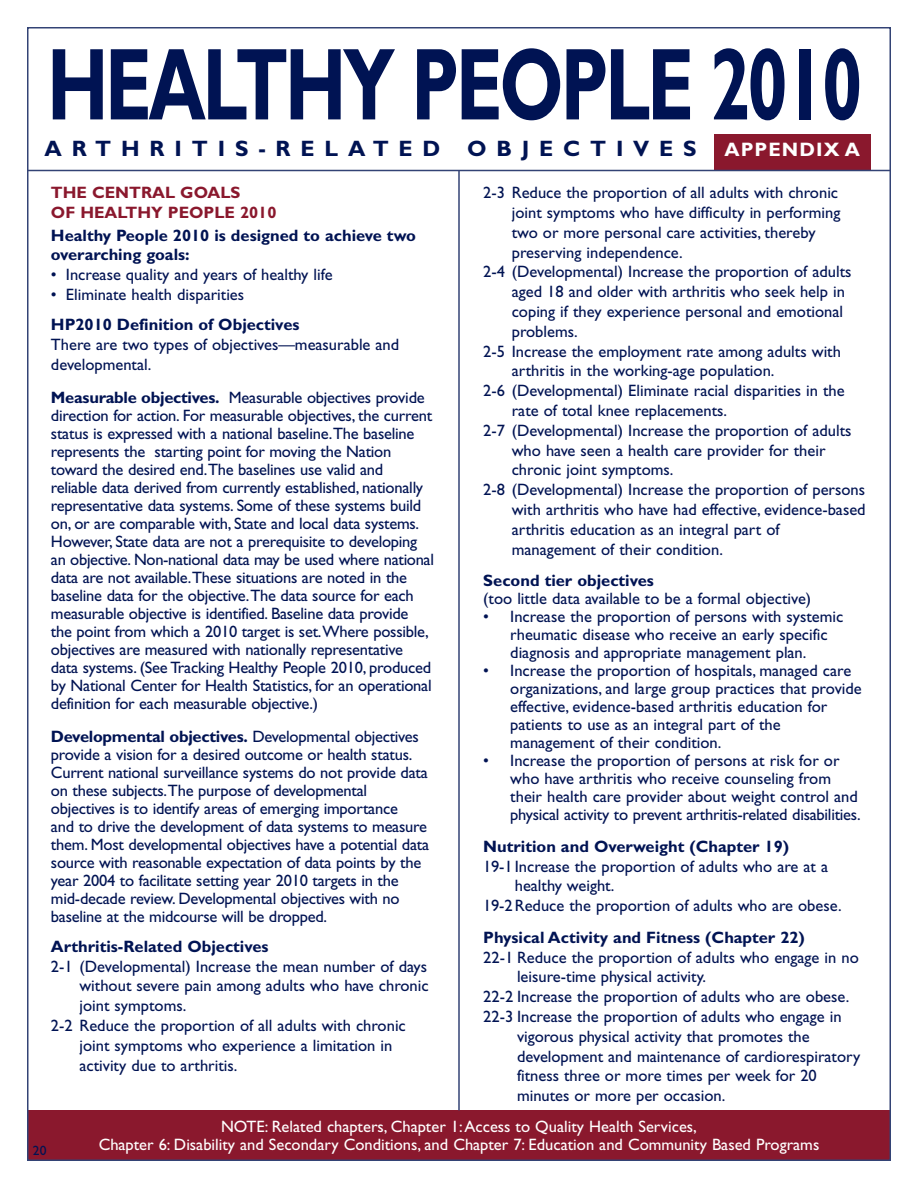
<style>
.page{position:relative;width:918px;height:1188px;background:#fff}
.page>*{position:absolute;margin:0;border:0;box-sizing:border-box;transform-origin:0 0}
.t1{font:700 102.9px "Gill Sans";letter-spacing:-.045em;color:#001353;scale:.71 1}
.t2{font:700 22.35px "Gill Sans";letter-spacing:.44em;color:#001353}
.t3{font:16.5px/18px "Gill Sans";color:#001353}
.t4{font:700 16.5px/19.8px "Gill Sans";color:#001353}
.t5{font:16.5px/18px "Gill Sans";color:#fff;text-align:center}
.t6{font:700 16.5px/19.8px "Gill Sans";color:#8a182d}
.t7{font:13.5px "Gill Sans";color:#001353}
.s1{font-size:19.5px;color:#fff}
.s2{font-weight:700}
</style>
<div class="page">
<div style="left:27px;top:1110px;width:864px;height:51px;background:#8a182d"></div>
<hr style="left:458px;top:171px;width:2px;height:939px;background:#334375">
<div style="left:714px;top:134px;width:157px;height:36px;background:#8a182d"></div>
<hr style="left:27px;top:170px;width:864px;height:1px;background:#334375">
<h1 class="t1" style="left:47px;top:49px;width:1150px">HEALTHY PEOPLE 2010</h1>
<h2 class="t2" style="left:44px;top:141px;width:817px">ARTHRITIS-RELATED OBJECTIVES <span class="s1">APPENDIXA</span></h2>
<p class="t3" style="left:483px;top:186px;width:356px">2-3 Reduce the proportion of all adults with chronic</p>
<p class="t3" style="left:512px;top:205px;width:330px">joint symptoms who have difficulty in performing</p>
<p class="t3" style="left:512px;top:225px;width:305px">two or more personal care activities, thereby</p>
<p class="t3" style="left:512px;top:245px;width:173px">preserving independence.</p>
<p class="t3" style="left:483px;top:265px;width:370px">2-4 (Developmental) Increase the proportion of adults</p>
<p class="t3" style="left:512px;top:285px;width:335px">aged 18 and older with arthritis who seek help in</p>
<p class="t3" style="left:512px;top:304px;width:333px">coping if they experience personal and emotional</p>
<p class="t3" style="left:512px;top:324px;width:67px">problems.</p>
<p class="t3" style="left:483px;top:344px;width:359px">2-5 Increase the employment rate among adults with</p>
<p class="t3" style="left:512px;top:364px;width:264px">arthritis in the working-age population.</p>
<p class="t3" style="left:483px;top:384px;width:363px">2-6 (Developmental) Eliminate racial disparities in the</p>
<p class="t3" style="left:512px;top:403px;width:217px">rate of total knee replacements.</p>
<p class="t3" style="left:483px;top:423px;width:370px">2-7 (Developmental) Increase the proportion of adults</p>
<p class="t3" style="left:512px;top:443px;width:315px">who have seen a health care provider for their</p>
<p class="t3" style="left:512px;top:463px;width:163px">chronic joint symptoms.</p>
<p class="t3" style="left:483px;top:483px;width:383px">2-8 (Developmental) Increase the proportion of persons</p>
<p class="t3" style="left:512px;top:502px;width:355px">with arthritis who have had effective, evidence-based</p>
<p class="t3" style="left:512px;top:522px;width:269px">arthritis education as an integral part of</p>
<p class="t3" style="left:512px;top:542px;width:213px">management of their condition.</p>
<p class="t4" style="left:483px;top:573px;width:172px">Second tier objectives</p>
<p class="t3" style="left:483px;top:592px;width:329px">(too little data available to be a formal objective)</p>
<p class="t3" style="left:510px;top:610px;width:335px;text-indent:-27px">• Increase the proportion of persons with systemic rheumatic disease who receive an early specific diagnosis and appropriate management plan.</p>
<p class="t3" style="left:510px;top:664px;width:353px;text-indent:-27px">• Increase the proportion of hospitals, managed care organizations, and large group practices that provide effective, evidence-based arthritis education for patients to use as an integral part of the management of their condition.</p>
<p class="t3" style="left:510px;top:754px;width:352px;text-indent:-27px">• Increase the proportion of persons at risk for or who have arthritis who receive counseling from their health care provider about weight control and physical activity to prevent arthritis-related disabilities.</p>
<p class="t4" style="left:483px;top:838px;width:307px">Nutrition and Overweight (Chapter 19)</p>
<p class="t3" style="left:483px;top:859px;width:346px">19-1 Increase the proportion of adults who are at a</p>
<p class="t3" style="left:515px;top:879px;width:101px">healthy weight.</p>
<p class="t3" style="left:483px;top:898px;width:360px">19-2Reduce the proportion of adults who are obese.</p>
<p class="t4" style="left:483px;top:929px;width:323px">Physical Activity and Fitness (Chapter 22)</p>
<p class="t3" style="left:483px;top:950px;width:377px">22-1 Reduce the proportion of adults who engage in no</p>
<p class="t3" style="left:517px;top:970px;width:191px">leisure-time physical activity.</p>
<p class="t3" style="left:483px;top:989px;width:368px">22-2 Increase the proportion of adults who are obese.</p>
<p class="t3" style="left:483px;top:1009px;width:360px">22-3 Increase the proportion of adults who engage in</p>
<p class="t3" style="left:517px;top:1029px;width:294px">vigorous physical activity that promotes the</p>
<p class="t3" style="left:517px;top:1049px;width:345px">development and maintenance of cardiorespiratory</p>
<p class="t3" style="left:517px;top:1069px;width:301px">fitness three or more times per week for 20</p>
<p class="t3" style="left:517px;top:1088px;width:210px">minutes or more per occasion.</p>
<p class="t5" style="left:99px;top:1119px;width:722px">NOTE: Related chapters, Chapter 1:Access to Quality Health Services,<br>Chapter 6: Disability and Secondary Conditions, and Chapter 7: Education and Community Based Programs</p>
<p class="t6" style="left:51px;top:185px;width:227px">THE CENTRAL GOALS<br>OF HEALTHY PEOPLE 2010</p>
<p class="t4" style="left:51px;top:227px;width:367px">Healthy People 2010 is designed to achieve two overarching goals:</p>
<p class="t3" style="left:51px;top:268px;width:283px">• Increase quality and years of healthy life</p>
<p class="t3" style="left:51px;top:287px;width:195px">• Eliminate health disparities</p>
<p class="t4" style="left:51px;top:316px;width:250px">HP2010 Definition of Objectives</p>
<p class="t3" style="left:51px;top:336px;width:350px;line-height:19.8px">There are two types of objectives—measurable and developmental.</p>
<p class="t3" style="left:51px;top:390px;width:385px"><span class="s2">Measurable objectives.</span> Measurable objectives provide direction for action. For measurable objectives, the current status is expressed with a national baseline.The baseline represents the starting point for moving the Nation toward the desired end.The baselines use valid and<br>reliable data derived from currently established, nationally representative data systems. Some of these systems build on, or are comparable with, State and local data systems.<br>However, State data are not a prerequisite to developing an objective. Non-national data may be used where national data are not available.These situations are noted in the baseline data for the objective.The data source for each measurable objective is identified. Baseline data provide<br>the point from which a 2010 target is set.Where possible, objectives are measured with nationally representative data systems. (See Tracking Healthy People 2010, produced by National Center for Health Statistics, for an operational definition for each measurable objective.)</p>
<p class="t3" style="left:51px;top:729px;width:380px"><span class="s2">Developmental objectives.</span> Developmental objectives provide a vision for a desired outcome or health status.<br>Current national surveillance systems do not provide data on these subjects.The purpose of developmental objectives is to identify areas of emerging importance<br>and to drive the development of data systems to measure them. Most developmental objectives have a potential data source with reasonable expectation of data points by the year 2004 to facilitate setting year 2010 targets in the mid-decade review. Developmental objectives with no baseline at the midcourse will be dropped.</p>
<p class="t4" style="left:51px;top:938px;width:219px">Arthritis-Related Objectives</p>
<p class="t3" style="left:51px;top:959px;width:378px">2-1 (Developmental) Increase the mean number of days</p>
<p class="t3" style="left:79px;top:979px;width:351px">without severe pain among adults who have chronic</p>
<p class="t3" style="left:79px;top:998px;width:108px">joint symptoms.</p>
<p class="t3" style="left:51px;top:1018px;width:356px">2-2 Reduce the proportion of all adults with chronic</p>
<p class="t3" style="left:79px;top:1038px;width:314px">joint symptoms who experience a limitation in</p>
<p class="t3" style="left:79px;top:1058px;width:160px">activity due to arthritis.</p>
<p class="t7" style="left:33px;top:1146px;width:15px">20</p>
</div>
